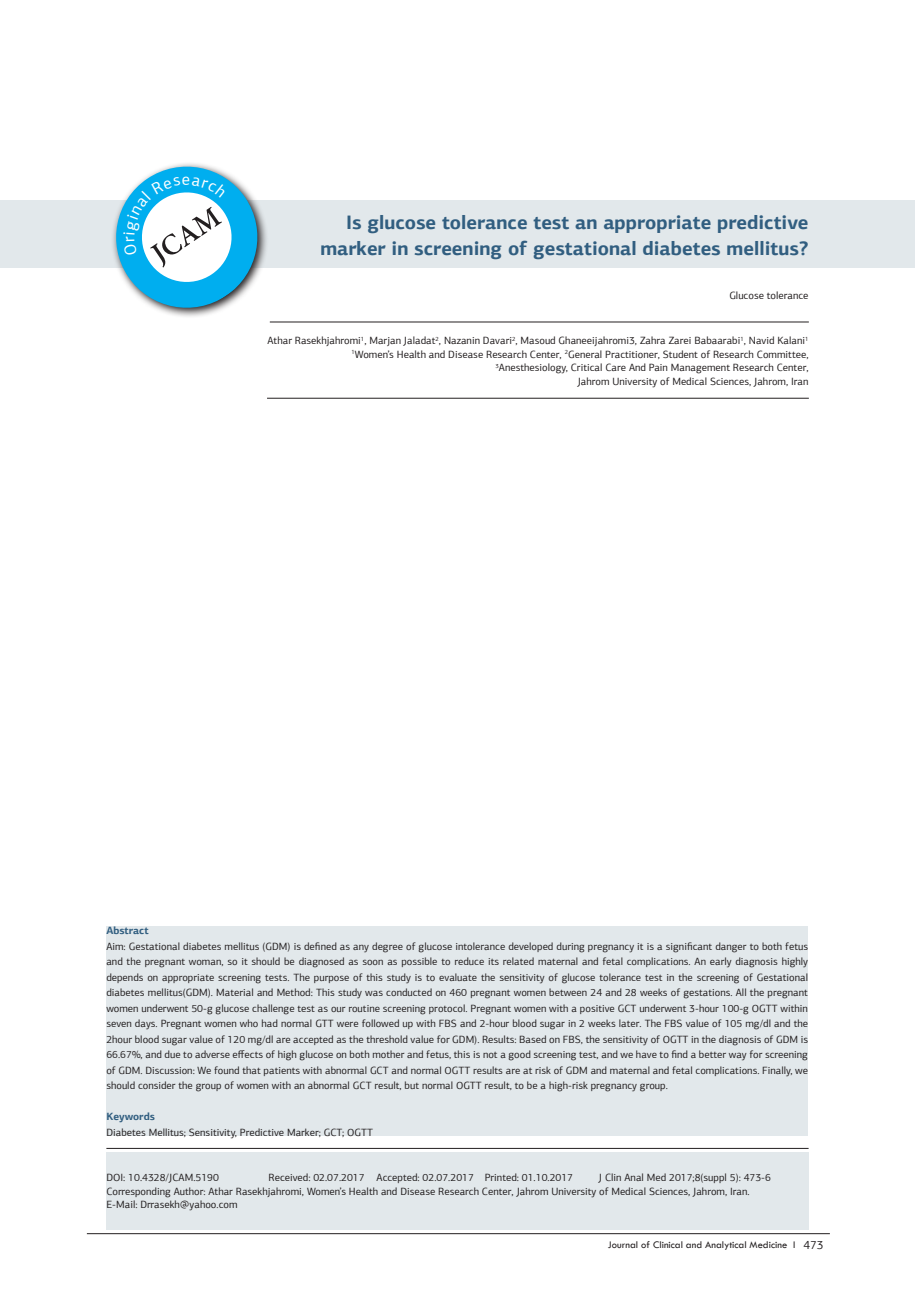
<style>
.page{position:relative;width:915px;height:1306px;background:#fff}
.page>*{position:absolute;margin:0;border:0;box-sizing:border-box;transform-origin:0 0}
.t1{font:700 19.5px/25.5px "PF Agora Sans Pro";color:#315e80;text-align:right}
.t2{font:10.5px/15.5px "PF Agora Sans Pro";color:#231f20;text-align:right}
.t3{font:10.5px "Tw Cen";color:#231f20}
.t4{font:700 10.5px "PF Agora Sans Pro";color:#315e80}
.s1{font-family:"PF Agora Sans Pro";font-size:12px}
</style>
<div class="page">
<div style="left:0;top:200px;width:914px;height:68px;background:#e2e8eb"></div>
<hr style="left:106px;top:1148px;width:702px;height:1px;background:#231f20">
<hr style="left:270px;top:322px;width:538px;height:1px;background:#231f20">
<hr style="left:267px;top:398px;width:541px;height:1px;background:#231f20">
<div style="left:106px;top:1151px;width:702px;height:78px;background:#e2e8eb"></div>
<div style="left:106px;top:926px;width:701px;height:209px;background:#e2e8eb"></div>
<hr style="left:87px;top:1233px;width:742px;height:1px;background:#231f20">
<svg style="left:113px;top:163px;width:154px;height:154px"></svg>
<h1 class="t1" style="left:320px;top:210px;width:489px">Is glucose tolerance test an appropriate predictive marker in screening of gestational diabetes mellitus?</h1>
<p class="t2" style="left:729px;top:287px;width:81px">Glucose tolerance</p>
<p class="t2" style="left:267px;top:334px;width:542px;line-height:13.5px">Athar Rasekhjahromi<sup>1</sup>, Marjan Jaladat<sup>2</sup>, Nazanin Davari<sup>2</sup>, Masoud Ghaneeijahromi3, Zahra Zarei Babaarabi<sup>1</sup>, Navid Kalani<sup>1<br>1</sup>Women’s Health and Disease Research Center, <sup>2</sup>General Practitioner, Student of Research Committee,<br><sup>3</sup>Anesthesiology, Critical Care And Pain Management Research Center,<br>Jahrom University of Medical Sciences, Jahrom, Iran</p>
<p class="t4" style="left:106px;top:923px;width:44px">Abstract</p>
<p class="t2" style="left:106px;top:938px;width:703px;text-align:justify">Aim: Gestational diabetes mellitus (GDM) is defined as any degree of glucose intolerance developed during pregnancy it is a significant danger to both fetus and the pregnant woman, so it should be diagnosed as soon as possible to reduce its related maternal and fetal complications. An early diagnosis highly depends on appropriate screening tests. The purpose of this study is to evaluate the sensitivity of glucose tolerance test in the screening of Gestational diabetes mellitus(GDM). Material and Method: This study was conducted on 460 pregnant women between 24 and 28 weeks of gestations. All the pregnant women underwent 50-g glucose challenge test as our routine screening protocol. Pregnant women with a positive GCT underwent 3-hour 100-g OGTT within seven days. Pregnant women who had normal GTT were followed up with FBS and 2-hour blood sugar in 2 weeks later. The FBS value of 105 mg/dl and the 2hour blood sugar value of 120 mg/dl are accepted as the threshold value for GDM). Results: Based on FBS, the sensitivity of OGTT in the diagnosis of GDM is 66.67%, and due to adverse effects of high glucose on both mother and fetus, this is not a good screening test, and we have to find a better way for screening of GDM. Discussion: We found that patients with abnormal GCT and normal OGTT results are at risk of GDM and maternal and fetal complications. Finally, we should consider the group of women with an abnormal GCT result, but normal OGTT result, to be a high-risk pregnancy group.</p>
<p class="t4" style="left:106px;top:1110px;width:50px">Keywords</p>
<p class="t2" style="left:106px;top:1124px;width:268px">Diabetes Mellitus; Sensitivity, Predictive Marker; GCT; OGTT</p>
<p class="t2" style="left:106px;top:1170px;width:666px;line-height:13.5px;text-align:left;text-indent:492px">J Clin Anal Med 2017;8(suppl 5): 473-6<br>Corresponding Author: Athar Rasekhjahromi, Women’s Health and Disease Research Center, Jahrom University of Medical Sciences, Jahrom, Iran.<br>E-Mail: Drrasekh@yahoo.com</p>
<p class="t2" style="left:106px;top:1169px;width:114px">DOI: 10.4328/JCAM.5190</p>
<p class="t2" style="left:268px;top:1169px;width:306px">Received: 02.07.2017 Accepted: 02.07.2017 Printed: 01.10.2017</p>
<p class="t3" style="left:607px;top:1237px;width:217px">Journal of Clinical and Analytical Medicine I <span class="s1">473</span></p>
<p class="t2" style="left:595px;top:1242px;width:197px">Journal of Clinical and Analytical Medicine |</p>
</div>
